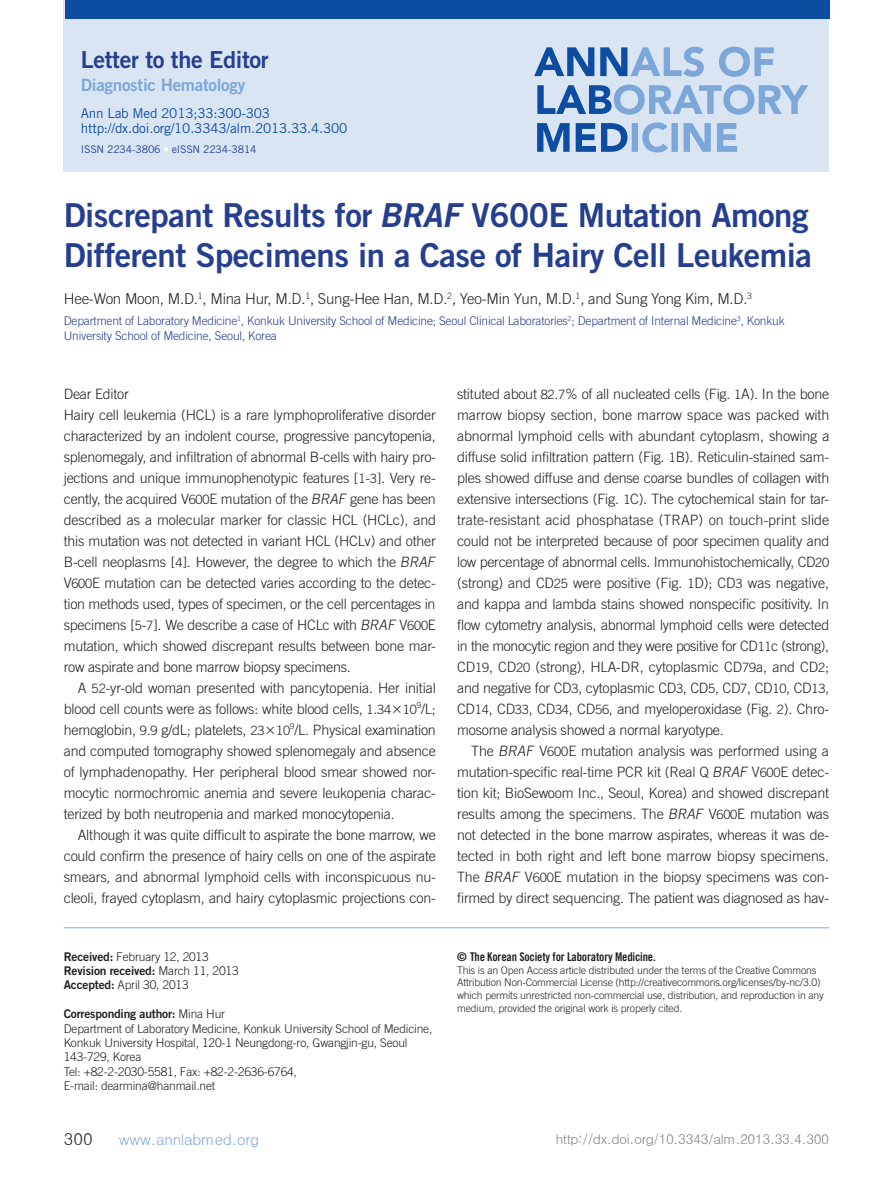
<style>
.page{position:relative;width:893px;height:1191px;background:#fff}
.page>*{position:absolute;margin:0;border:0;box-sizing:border-box;transform-origin:0 0}
.KJLM_제목{font:33px/39.6px "Trade Gothic LT Std Bd 2";letter-spacing:-.015em;color:#253f8e}
.논문분류{font:23.4px "Trade Gothic LT Std Bd 2";letter-spacing:-.015em;color:#253f8e}
.논문_소분류{font:16.95px "Trade Gothic LT Std Bd 2";letter-spacing:-.015em;color:#7ca7d8}
.t1{font:16.5px "Dotum";color:#231f20}
.KJLM_저자{font:300 15px "Trade Gothic LT Std";letter-spacing:-.015em;color:#231f20}
.URL{font:15px "Dotum";letter-spacing:-.02em;color:#7ca7d8}
.KJLM_본문{font:300 14.25px/21px "Trade Gothic LT Std";letter-spacing:-.015em;color:#231f20;text-align:justify}
.t2{font:13.5px "Dotum";letter-spacing:-.03em;color:#808285}
.DOI_-_단락{font:13.5px "Trade Gothic LT Std";letter-spacing:-.015em;color:#0d4da1}
.서지단락{font:13.5px "Trade Gothic LT Std";letter-spacing:-.015em;color:#0d4da1}
.교신저자{font:300 12px/14.4px "Trade Gothic LT Std";letter-spacing:-.015em;color:#231f20}
.KJLM_소속{font:300 12px/14.4px "Trade Gothic LT Std";letter-spacing:-.015em;color:#253f8e}
.교신저자-2{font:12px "Trade Gothic LT Std Bd 2";letter-spacing:-.015em;color:#231f20}
.t3{font:12px "Trade Gothic LT Std Bd Cn 20";letter-spacing:-.015em;color:#231f20}
.교신저자-3{font:300 10.5px/12.6px "Trade Gothic LT Std";letter-spacing:-.015em;color:#231f20}
.ISSN{font:10.5px "Trade Gothic LT Std";letter-spacing:-.015em;color:#253f8e}
.s1{color:#fff}
.s2{font-style:italic}
.s3{font-size:12.75px}
.s4{font-family:"Trade Gothic LT Std Bd 2";font-weight:400}
.s5{font-family:"Trade Gothic LT Std";font-weight:300}
.s6{font-family:"Trade Gothic LT Std Bd 2"}
</style>
<div class="page">
<div style="left:64px;top:0;width:765px;height:172px;background:#dae5f4"></div>
<div style="left:65px;top:0;width:764px;height:19px;background:#0d4da1"></div>
<svg style="left:537px;top:122px;width:200px;height:30px"></svg>
<svg style="left:537px;top:84px;width:271px;height:31px"></svg>
<svg style="left:534px;top:47px;width:240px;height:30px"></svg>
<hr style="left:64px;top:927px;width:765px;height:1px;background:#7ca7d8">
<p class="논문분류" style="left:81px;top:45px;width:189px">Letter to the Editor</p>
<p class="논문_소분류" style="left:81px;top:75px;width:166px">Diagnostic Hematology</p>
<p class="서지단락" style="left:81px;top:105px;width:191px">Ann Lab Med 2013;33:300-303</p>
<p class="DOI_-_단락" style="left:81px;top:120px;width:268px">http://dx.doi.org/10.3343/alm.2013.33.4.300</p>
<p class="ISSN" style="left:81px;top:143px;width:177px">ISSN 2234-3806 <span class="s1">•</span> eISSN 2234-3814</p>
<p class="KJLM_제목" style="left:64px;top:195px;width:750px">Discrepant Results for <span class="s2">BRAF</span> V600E Mutation Among<br>Different Specimens in a Case of Hairy Cell Leukemia</p>
<p class="KJLM_저자" style="left:64px;top:290px;width:690px">Hee-Won Moon, M.D.<sup>1</sup>, Mina Hur, M.D.<sup>1</sup>, Sung-Hee Han, M.D.<sup>2</sup>, Yeo-Min Yun, M.D.<sup>1</sup>, and Sung Yong Kim, M.D.<sup>3</sup></p>
<p class="KJLM_소속" style="left:64px;top:314px;width:722px">Department of Laboratory Medicine<sup>1</sup>, Konkuk University School of Medicine; Seoul Clinical Laboratories<sup>2</sup>; Department of Internal Medicine<sup>3</sup>, Konkuk<br>University School of Medicine, Seoul, Korea</p>
<p class="KJLM_본문" style="left:64px;top:383px;width:67px">Dear Editor</p>
<p class="KJLM_본문" style="left:64px;top:404px;width:376px;text-align:left">Hairy cell leukemia (HCL) is a rare lymphoproliferative disorder characterized by an indolent course, progressive pancytopenia, splenomegaly, and infiltration of abnormal B-cells with hairy pro&shy;jections and unique immunophenotypic features [<span class="s3">1</span>-<span class="s3">3</span>]. Very re&shy;cently, the acquired V<span class="s3">600</span>E mutation of the <span class="s2">BRAF</span> gene has been described as a molecular marker for classic HCL (HCLc), and this mutation was not detected in variant HCL (HCLv) and other B-cell neoplasms [<span class="s3">4</span>]. However, the degree to which the <span class="s2">BRAF </span>V<span class="s3">600</span>E mutation can be detected varies according to the detec&shy;tion methods used, types of specimen, or the cell percentages in specimens [<span class="s3">5</span>-<span class="s3">7</span>]. We describe a case of HCLc with <span class="s2">BRAF</span> V<span class="s3">600</span>E mutation, which showed discrepant results between bone mar&shy;row aspirate and bone marrow biopsy specimens.</p>
<p class="KJLM_본문" style="left:64px;top:677px;width:374px;text-indent:14px">A <span class="s3">52</span>-yr-old woman presented with pancytopenia. Her initial blood cell counts were as follows: white blood cells, <span class="s3">1</span>.<span class="s3">34</span>×<span class="s3">10</span><sup>9</sup>/L; hemoglobin, <span class="s3">9</span>.<span class="s3">9</span> g/dL; platelets, <span class="s3">23</span>×<span class="s3">10</span><sup>9</sup>/L. Physical examination and computed tomography showed splenomegaly and absence of lymphadenopathy. Her peripheral blood smear showed nor&shy;mocytic normochromic anemia and severe leukopenia charac&shy;terized by both neutropenia and marked monocytopenia.</p>
<p class="KJLM_본문" style="left:64px;top:824px;width:374px;text-indent:14px">Although it was quite difficult to aspirate the bone marrow, we could confirm the presence of hairy cells on one of the aspirate smears, and abnormal lymphoid cells with inconspicuous nu&shy;cleoli, frayed cytoplasm, and hairy cytoplasmic projections con-</p>
<p class="교신저자" style="left:64px;top:949px;width:147px"><span class="s4">Received:</span> February 12, 2013</p>
<p class="교신저자-2" style="left:64px;top:963px;width:176px">Revision received: <span class="s5">March 11, 2013</span></p>
<p class="교신저자" style="left:64px;top:977px;width:126px"><span class="s4">Accepted:</span> April 30, 2013</p>
<p class="교신저자-2" style="left:64px;top:1006px;width:163px">Corresponding author: <span class="s5">Mina Hur</span></p>
<p class="교신저자" style="left:64px;top:1021px;width:370px">Department of Laboratory Medicine, Konkuk University School of Medicine,</p>
<p class="교신저자" style="left:64px;top:1035px;width:345px">Konkuk University Hospital, 120-1 Neungdong-ro, Gwangjin-gu, Seoul<br>143-729, Korea</p>
<p class="교신저자" style="left:64px;top:1064px;width:235px">Tel: +82-2-2030-5581, Fax: +82-2-2636-6764,<br>E-mail: dearmina@hanmail.net</p>
<p class="KJLM_본문" style="left:457px;top:383px;width:374px">stituted about <span class="s3">82</span>.<span class="s3">7</span>% of all nucleated cells (Fig. <span class="s3">1</span>A). In the bone marrow biopsy section, bone marrow space was packed with abnormal lymphoid cells with abundant cytoplasm, showing a diffuse solid infiltration pattern (Fig. <span class="s3">1</span>B). Reticulin-stained sam&shy;ples showed diffuse and dense coarse bundles of collagen with extensive intersections (Fig. <span class="s3">1</span>C). The cytochemical stain for tar&shy;trate-resistant acid phosphatase (TRAP) on touch-print slide could not be interpreted because of poor specimen quality and low percentage of abnormal cells. Immunohistochemically, CD<span class="s3">20 </span>(strong) and CD<span class="s3">25</span> were positive (Fig. <span class="s3">1</span>D); CD<span class="s3">3</span> was negative, and kappa and lambda stains showed nonspecific positivity. In flow cytometry analysis, abnormal lymphoid cells were detected in the monocytic region and they were positive for CD<span class="s3">11</span>c (strong), CD<span class="s3">19</span>, CD<span class="s3">20</span> (strong), HLA-DR, cytoplasmic CD<span class="s3">79</span>a, and CD<span class="s3">2</span>; and negative for CD<span class="s3">3</span>, cytoplasmic CD<span class="s3">3</span>, CD<span class="s3">5</span>, CD<span class="s3">7</span>, CD<span class="s3">10</span>, CD<span class="s3">13</span>, CD<span class="s3">14</span>, CD<span class="s3">33</span>, CD<span class="s3">34</span>, CD<span class="s3">56</span>, and myeloperoxidase (Fig. <span class="s3">2</span>). Chro&shy;mosome analysis showed a normal karyotype.</p>
<p class="KJLM_본문" style="left:457px;top:740px;width:374px;text-indent:14px">The <span class="s2">BRAF</span> V<span class="s3">600</span>E mutation analysis was performed using a mutation-specific real-time PCR kit (Real Q <span class="s2">BRAF</span> V<span class="s3">600</span>E detec&shy;tion kit; BioSewoom Inc., Seoul, Korea) and showed discrepant results among the specimens. The <span class="s2">BRAF</span> V<span class="s3">600</span>E mutation was not detected in the bone marrow aspirates, whereas it was de&shy;tected in both right and left bone marrow biopsy specimens.<br>The <span class="s2">BRAF</span> V<span class="s3">600</span>E mutation in the biopsy specimens was con&shy;firmed by direct sequencing. The patient was diagnosed as hav-</p>
<p class="t3" style="left:457px;top:949px;width:200px"><span class="s6">©</span> The Korean Society for Laboratory Medicine.</p>
<p class="교신저자-3" style="left:457px;top:963px;width:368px">This is an Open Access article distributed under the terms of the Creative Commons Attribution Non-Commercial License (http://creativecommons.org/licenses/by-nc/3.0) which permits unrestricted non-commercial use, distribution, and reproduction in any medium, provided the original work is properly cited.</p>
<p class="t1" style="left:64px;top:1130px;width:30px">300</p>
<p class="URL" style="left:119px;top:1131px;width:142px">www.annlabmed.org</p>
<p class="t2" style="left:556px;top:1132px;width:275px">http://dx.doi.org/10.3343/alm.2013.33.4.300</p>
</div>
